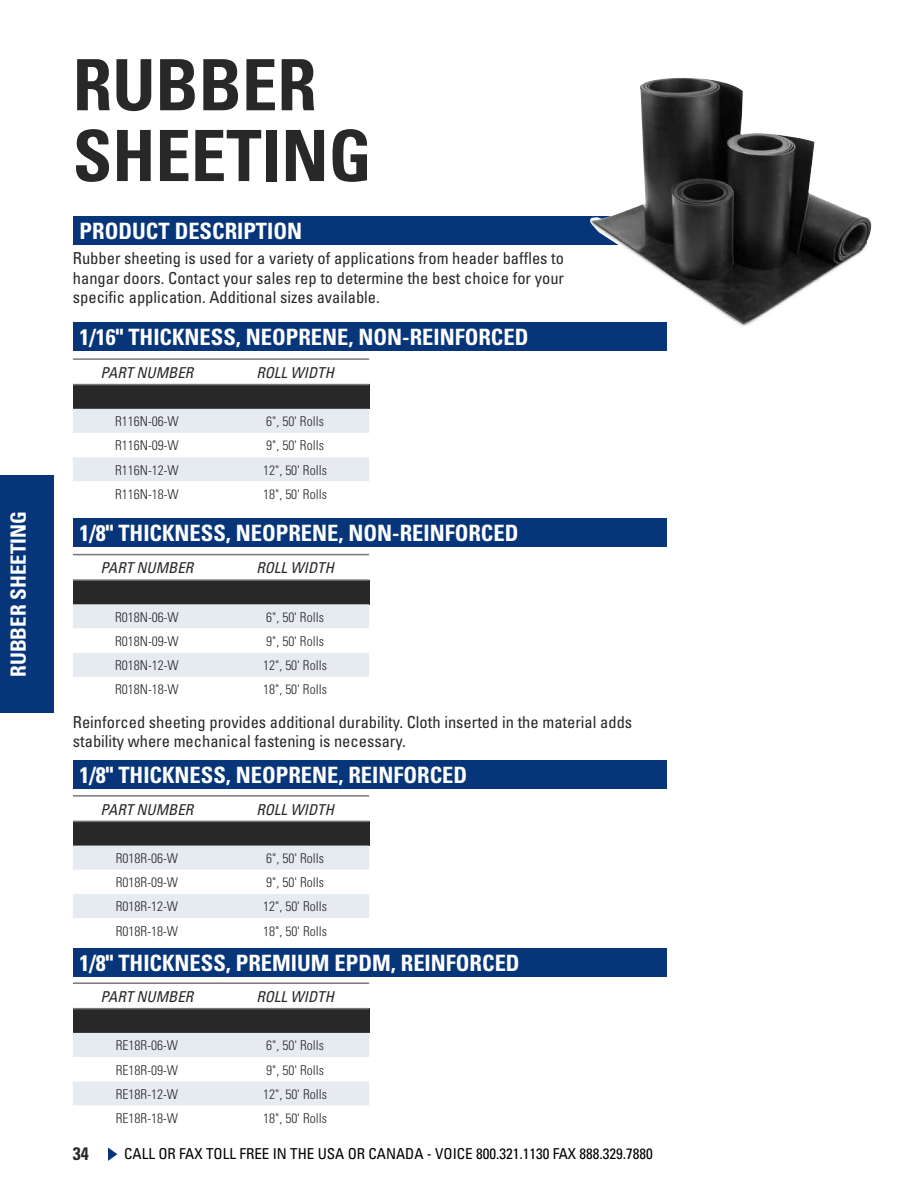
<style>
.page{position:relative;width:918px;height:1188px;background:#fff}
.page>*{position:absolute;margin:0;border:0;box-sizing:border-box;transform-origin:0 0}
.t1{font:700 condensed 70.8px/70.8px "Univers";color:#292829}
.t2{font:700 condensed 22.5px "Univers";color:#fff}
.t3{font:700 condensed 21px "Univers";color:#fff}
.t4{font:700 condensed 18px "Univers";color:#292829}
.t5{font:condensed 16.5px/19.8px "Univers";color:#292829;text-align:justify}
.t6{font:italic condensed 15px "Univers";color:#292829}
.t7{font:condensed 15px "Univers";color:#000}
.t8{font:300 condensed 13.5px "Univers";color:#292829}
</style>
<div class="page">
<svg style="left:108px;top:1148px;width:9px;height:13px"></svg>
<div style="left:0;top:475px;width:54px;height:238px;background:#06357a"></div>
<div style="left:73px;top:216px;width:594px;height:28px;background:#06357a"></div>
<div style="left:73px;top:760px;width:594px;height:28px;background:#06357a"></div>
<div style="left:73px;top:948px;width:594px;height:28px;background:#06357a"></div>
<div style="left:73px;top:322px;width:594px;height:28px;background:#06357a"></div>
<div style="left:73px;top:518px;width:594px;height:28px;background:#06357a"></div>
<div style="left:73px;top:385px;width:296px;height:24px;background:#292829"></div>
<svg style="left:73px;top:409px;width:296px;height:72px"></svg>
<hr style="left:73px;top:358px;width:148px;height:2px;background:#77787b">
<hr style="left:221px;top:358px;width:148px;height:2px;background:#77787b">
<hr style="left:73px;top:384px;width:148px;height:1px;background:#77787b">
<hr style="left:221px;top:384px;width:148px;height:1px;background:#77787b">
<div style="left:73px;top:580px;width:296px;height:24px;background:#292829"></div>
<svg style="left:73px;top:604px;width:296px;height:73px"></svg>
<hr style="left:73px;top:554px;width:148px;height:1px;background:#77787b">
<hr style="left:221px;top:554px;width:148px;height:1px;background:#77787b">
<hr style="left:73px;top:579px;width:148px;height:2px;background:#77787b">
<hr style="left:221px;top:579px;width:148px;height:2px;background:#77787b">
<div style="left:73px;top:821px;width:296px;height:25px;background:#292829"></div>
<svg style="left:73px;top:846px;width:296px;height:72px"></svg>
<hr style="left:73px;top:795px;width:148px;height:2px;background:#77787b">
<hr style="left:221px;top:795px;width:148px;height:2px;background:#77787b">
<hr style="left:73px;top:821px;width:148px;height:1px;background:#77787b">
<hr style="left:221px;top:821px;width:148px;height:1px;background:#77787b">
<div style="left:73px;top:1009px;width:296px;height:24px;background:#292829"></div>
<svg style="left:73px;top:1033px;width:296px;height:72px"></svg>
<hr style="left:73px;top:982px;width:148px;height:2px;background:#77787b">
<hr style="left:221px;top:982px;width:148px;height:2px;background:#77787b">
<hr style="left:73px;top:1008px;width:148px;height:1px;background:#77787b">
<hr style="left:221px;top:1008px;width:148px;height:1px;background:#77787b">
<img style="left:590px;top:78px;width:282px;height:248px">
<h3 class="t3" style="left:6px;top:677px;width:167px;rotate:-90deg">RUBBER SHEETING</h3>
<h1 class="t1" style="left:73px;top:49px;width:300px">RUBBER<br>SHEETING</h1>
<h2 class="t2" style="left:80px;top:217px;width:224px">PRODUCT DESCRIPTION</h2>
<p class="t5" style="left:73px;top:248px;width:493px">Rubber sheeting is used for a variety of applications from header baffles to hangar doors. Contact your sales rep to determine the best choice for your specific application. Additional sizes available.</p>
<h2 class="t2" style="left:80px;top:323px;width:450px">1/16" THICKNESS, NEOPRENE, NON-REINFORCED</h2>
<p class="t6" style="left:101px;top:363px;width:94px">PART NUMBER</p>
<p class="t6" style="left:256px;top:363px;width:79px">ROLL WIDTH</p>
<p class="t8" style="left:115px;top:413px;width:65px">R116N-06-W</p>
<p class="t8" style="left:266px;top:413px;width:59px">6", 50' Rolls</p>
<p class="t8" style="left:115px;top:438px;width:65px">R116N-09-W</p>
<p class="t8" style="left:266px;top:438px;width:59px">9", 50' Rolls</p>
<p class="t8" style="left:115px;top:462px;width:65px">R116N-12-W</p>
<p class="t8" style="left:263px;top:462px;width:65px">12", 50' Rolls</p>
<p class="t8" style="left:115px;top:486px;width:65px">R116N-18-W</p>
<p class="t8" style="left:263px;top:486px;width:65px">18", 50' Rolls</p>
<h2 class="t2" style="left:80px;top:520px;width:440px">1/8" THICKNESS, NEOPRENE, NON-REINFORCED</h2>
<p class="t6" style="left:101px;top:558px;width:94px">PART NUMBER</p>
<p class="t6" style="left:256px;top:558px;width:79px">ROLL WIDTH</p>
<p class="t8" style="left:115px;top:609px;width:65px">R018N-06-W</p>
<p class="t8" style="left:266px;top:609px;width:59px">6", 50' Rolls</p>
<p class="t8" style="left:115px;top:633px;width:65px">R018N-09-W</p>
<p class="t8" style="left:266px;top:633px;width:59px">9", 50' Rolls</p>
<p class="t8" style="left:115px;top:657px;width:65px">R018N-12-W</p>
<p class="t8" style="left:263px;top:657px;width:65px">12", 50' Rolls</p>
<p class="t8" style="left:115px;top:681px;width:65px">R018N-18-W</p>
<p class="t8" style="left:263px;top:681px;width:65px">18", 50' Rolls</p>
<p class="t5" style="left:73px;top:712px;width:561px">Reinforced sheeting provides additional durability. Cloth inserted in the material adds stability where mechanical fastening is necessary.</p>
<h2 class="t2" style="left:80px;top:762px;width:389px">1/8" THICKNESS, NEOPRENE, REINFORCED</h2>
<p class="t6" style="left:101px;top:800px;width:94px">PART NUMBER</p>
<p class="t6" style="left:256px;top:800px;width:79px">ROLL WIDTH</p>
<p class="t8" style="left:116px;top:850px;width:64px">R018R-06-W</p>
<p class="t8" style="left:266px;top:850px;width:59px">6", 50' Rolls</p>
<p class="t8" style="left:116px;top:874px;width:64px">R018R-09-W</p>
<p class="t8" style="left:266px;top:874px;width:59px">9", 50' Rolls</p>
<p class="t8" style="left:116px;top:899px;width:64px">R018R-12-W</p>
<p class="t8" style="left:263px;top:899px;width:65px">12", 50' Rolls</p>
<p class="t8" style="left:116px;top:923px;width:64px">R018R-18-W</p>
<p class="t8" style="left:263px;top:923px;width:65px">18", 50' Rolls</p>
<h2 class="t2" style="left:80px;top:949px;width:442px">1/8" THICKNESS, PREMIUM EPDM, REINFORCED</h2>
<p class="t6" style="left:101px;top:987px;width:94px">PART NUMBER</p>
<p class="t6" style="left:256px;top:987px;width:79px">ROLL WIDTH</p>
<p class="t8" style="left:116px;top:1037px;width:64px">RE18R-06-W</p>
<p class="t8" style="left:266px;top:1037px;width:59px">6", 50' Rolls</p>
<p class="t8" style="left:116px;top:1062px;width:64px">RE18R-09-W</p>
<p class="t8" style="left:266px;top:1062px;width:59px">9", 50' Rolls</p>
<p class="t8" style="left:116px;top:1086px;width:64px">RE18R-12-W</p>
<p class="t8" style="left:263px;top:1086px;width:65px">12", 50' Rolls</p>
<p class="t8" style="left:116px;top:1110px;width:64px">RE18R-18-W</p>
<p class="t8" style="left:263px;top:1110px;width:65px">18", 50' Rolls</p>
<h3 class="t4" style="left:73px;top:1143px;width:17px">34</h3>
<p class="t7" style="left:124px;top:1145px;width:530px">CALL OR FAX TOLL FREE IN THE USA OR CANADA - VOICE 800.321.1130 FAX 888.329.7880</p>
</div>
